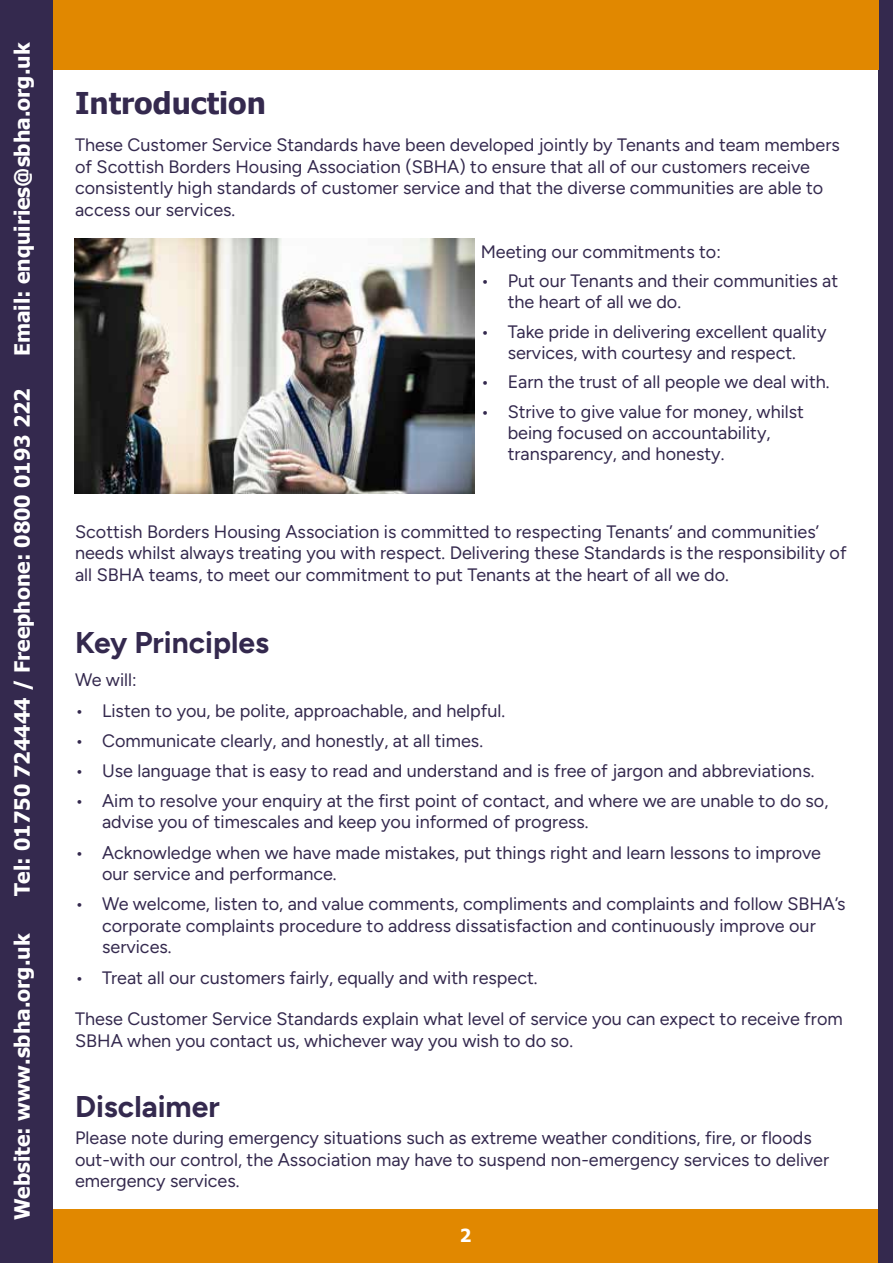
<style>
.page{position:relative;width:893px;height:1263px;background:#fff}
.page>*{position:absolute;margin:0;border:0;box-sizing:border-box;transform-origin:0 0}
.t1{font:700 30px "Figtree";color:#34294e}
.t2{font:700 30px "Tahoma";color:#34294e}
.t3{font:700 21px "Tahoma";color:#fff}
.t4{font:18px/21.6px "Figtree";color:#34294e}
.t5{font:700 18px "Tahoma";color:#fff}
</style>
<div class="page">
<div style="left:53px;top:1209px;width:825px;height:54px;background:#e18800"></div>
<div style="left:0;top:0;width:53px;height:1263px;background:#34294e"></div>
<div style="left:878px;top:0;width:15px;height:1263px;background:#34294e"></div>
<img style="left:74px;top:239px;width:400px;height:254px">
<div style="left:53px;top:0;width:825px;height:69px;background:#e18800"></div>
<p class="t3" style="left:8px;top:356px;width:315px;rotate:-90deg">Email: enquiries@sbha.org.uk</p>
<p class="t3" style="left:8px;top:896px;width:510px;rotate:-90deg">Tel: 01750 724444 / Freephone: 0800 0193 222</p>
<p class="t3" style="left:8px;top:1220px;width:288px;rotate:-90deg">Website: www.sbha.org.uk</p>
<h1 class="t2" style="left:75px;top:82px;width:192px">Introduction</h1>
<p class="t4" style="left:75px;top:134px;width:766px">These Customer Service Standards have been developed jointly by Tenants and team members of Scottish Borders Housing Association (SBHA) to ensure that all of our customers receive consistently high standards of customer service and that the diverse communities are able to access our services.</p>
<p class="t4" style="left:481px;top:240px;width:242px">Meeting our commitments to:</p>
<p class="t4" style="left:508px;top:270px;width:332px;line-height:21px;text-indent:-27px">• Put our Tenants and their communities at the heart of all we do.</p>
<p class="t4" style="left:481px;top:321px;width:347px;line-height:21px;text-align:center">• Take pride in delivering excellent quality services, with courtesy and respect.</p>
<p class="t4" style="left:481px;top:371px;width:350px">• Earn the trust of all people we deal with.</p>
<p class="t4" style="left:508px;top:401px;width:298px;line-height:21px;text-indent:-27px">• Strive to give value for money, whilst being focused on accountability, transparency, and honesty.</p>
<p class="t4" style="left:75px;top:520px;width:773px">Scottish Borders Housing Association is committed to respecting Tenants’ and communities’ needs whilst always treating you with respect. Delivering these Standards is the responsibility of all SBHA teams, to meet our commitment to put Tenants at the heart of all we do.</p>
<h1 class="t1" style="left:75px;top:624px;width:196px">Key Principles</h1>
<p class="t4" style="left:75px;top:669px;width:63px">We will:</p>
<p class="t4" style="left:75px;top:699px;width:432px">• Listen to you, be polite, approachable, and helpful.</p>
<p class="t4" style="left:75px;top:729px;width:409px">• Communicate clearly, and honestly, at all times.</p>
<p class="t4" style="left:75px;top:760px;width:741px">• Use language that is easy to read and understand and is free of jargon and abbreviations.</p>
<p class="t4" style="left:102px;top:790px;width:728px;text-indent:-27px">• Aim to resolve your enquiry at the first point of contact, and where we are unable to do so, advise you of timescales and keep you informed of progress.</p>
<p class="t4" style="left:102px;top:841px;width:720px;text-indent:-27px">• Acknowledge when we have made mistakes, put things right and learn lessons to improve our service and performance.</p>
<p class="t4" style="left:102px;top:893px;width:745px;text-indent:-27px">• We welcome, listen to, and value comments, compliments and complaints and follow SBHA’s corporate complaints procedure to address dissatisfaction and continuously improve our services.</p>
<p class="t4" style="left:75px;top:966px;width:464px">• Treat all our customers fairly, equally and with respect.</p>
<p class="t4" style="left:75px;top:1008px;width:769px">These Customer Service Standards explain what level of service you can expect to receive from<br>SBHA when you contact us, whichever way you wish to do so.</p>
<h1 class="t1" style="left:75px;top:1089px;width:146px">Disclaimer</h1>
<p class="t4" style="left:75px;top:1127px;width:756px">Please note during emergency situations such as extreme weather conditions, fire, or floods out-with our control, the Association may have to suspend non-emergency services to deliver emergency services.</p>
<p class="t5" style="left:460px;top:1223px;width:13px">2</p>
</div>
